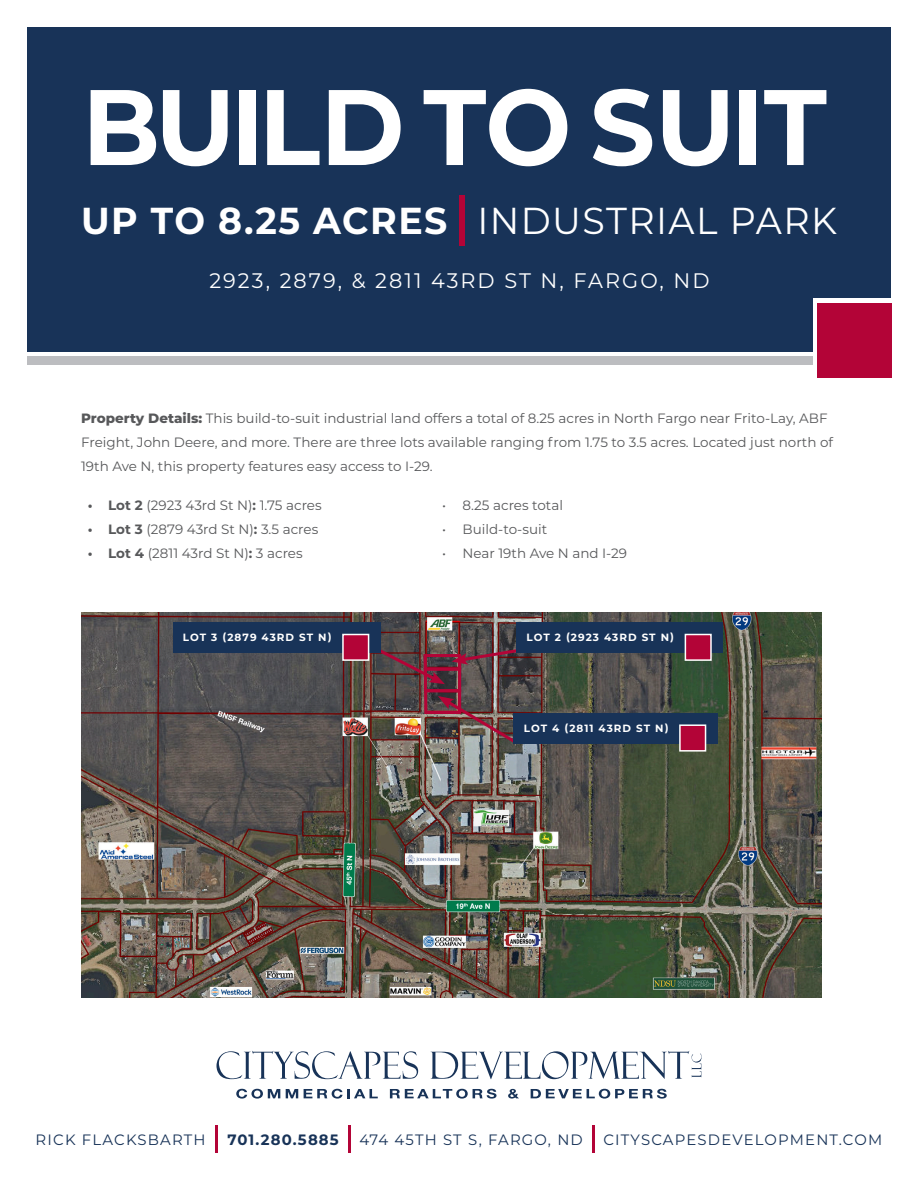
<style>
.page{position:relative;width:918px;height:1188px;background:#fff}
.page>*{position:absolute;margin:0;border:0;box-sizing:border-box;transform-origin:0 0}
.t1{font:700 107.1px "Montserrat";letter-spacing:-.03em;color:#fff;scale:.95 1}
.t2{font:37.5px "Montserrat";letter-spacing:.04em;color:#fff}
.t3{font:21px "Montserrat";letter-spacing:.1em;color:#fff}
.t4{font:15px "Montserrat";letter-spacing:.08em;color:#183358}
.t5{font:700 15px "Montserrat";letter-spacing:.08em;color:#183358}
.t6{font:13.5px/24px "Montserrat";color:#57585a}
.t7{font:700 10.5px "Montserrat";letter-spacing:.1em;color:#fff}
.s1{font-weight:700}
.s2{font-weight:800}
</style>
<div class="page">
<div style="left:27px;top:27px;width:864px;height:325px;background:#183358"></div>
<div style="left:27px;top:357px;width:840px;height:8px;background:#bcbdc0"></div>
<div style="left:813px;top:299px;width:89px;height:80px;background:#fff"></div>
<div style="left:817px;top:304px;width:75px;height:74px;background:#b30437"></div>
<div style="left:460px;top:195px;width:5px;height:51px;background:#b30437"></div>
<svg style="left:217px;top:1051px;width:201px;height:28px"></svg>
<svg style="left:431px;top:1051px;width:270px;height:28px"></svg>
<svg style="left:236px;top:1089px;width:44px;height:10px"></svg>
<svg style="left:286px;top:1089px;width:12px;height:9px"></svg>
<svg style="left:304px;top:1089px;width:74px;height:10px"></svg>
<svg style="left:390px;top:1089px;width:107px;height:10px"></svg>
<svg style="left:508px;top:1089px;width:11px;height:10px"></svg>
<svg style="left:531px;top:1089px;width:136px;height:10px"></svg>
<hr style="left:216px;top:1126px;width:2px;height:27px;background:#b30437">
<hr style="left:348px;top:1126px;width:3px;height:27px;background:#b30437">
<hr style="left:592px;top:1126px;width:3px;height:27px;background:#b30437">
<img style="left:81px;top:612px;width:741px;height:386px">
<svg style="left:452px;top:647px;width:68px;height:18px"></svg>
<img style="left:438px;top:696px;width:82px;height:50px">
<div style="left:516px;top:622px;width:207px;height:31px;background:#183358"></div>
<svg style="left:684px;top:633px;width:28px;height:29px"></svg>
<div style="left:173px;top:622px;width:208px;height:31px;background:#183358"></div>
<svg style="left:341px;top:633px;width:104px;height:51px;background:#67424a"></svg>
<div style="left:513px;top:713px;width:205px;height:31px;background:#183358"></div>
<svg style="left:678px;top:724px;width:29px;height:28px"></svg>
<div style="left:424px;top:654px;width:37px;height:17px;border:3px solid #b30437"></div>
<div style="left:424px;top:668px;width:37px;height:24px;border:3px solid #b30437"></div>
<div style="left:424px;top:689px;width:37px;height:25px;border:3px solid #b30437"></div>
<p class="t1" style="left:82px;top:50px;width:785px">BUILD TO SUIT</p>
<p class="t2" style="left:81px;top:195px;width:758px"><span class="s1">UP TO 8.25 ACRES</span> INDUSTRIAL PARK</p>
<p class="t3" style="left:209px;top:266px;width:502px">2923, 2879, &amp; 2811 43RD ST N, FARGO, ND</p>
<p class="t6" style="left:81px;top:406px;width:754px"><span class="s2">Property Details:</span> This build-to-suit industrial land offers a total of 8.25 acres in North Fargo near Frito-Lay, ABF<br>Freight, John Deere, and more. There are three lots available ranging from 1.75 to 3.5 acres. Located just north of<br>19th Ave N, this property features easy access to I-29.</p>
<p class="t6" style="left:88px;top:493px;width:235px"><span class="s1">• Lot 2</span> (2923 43rd St N)<span class="s1">:</span> 1.75 acres</p>
<p class="t6" style="left:88px;top:517px;width:232px"><span class="s1">• Lot 3</span> (2879 43rd St N)<span class="s1">:</span> 3.5 acres</p>
<p class="t6" style="left:88px;top:541px;width:216px"><span class="s1">• Lot 4</span> (2811 43rd St N)<span class="s1">:</span> 3 acres</p>
<p class="t6" style="left:442px;top:493px;width:122px">• 8.25 acres total</p>
<p class="t6" style="left:442px;top:517px;width:107px">• Build-to-suit</p>
<p class="t6" style="left:442px;top:541px;width:186px">• Near 19th Ave N and I-29</p>
<p class="t7" style="left:183px;top:630px;width:150px">LOT 3 (2879 43RD ST N)</p>
<p class="t7" style="left:527px;top:630px;width:149px">LOT 2 (2923 43RD ST N)</p>
<p class="t7" style="left:524px;top:721px;width:146px">LOT 4 (2811 43RD ST N)</p>
<p class="t4" style="left:36px;top:1130px;width:172px">RICK FLACKSBARTH</p>
<p class="t5" style="left:227px;top:1129px;width:113px">701.280.5885</p>
<p class="t4" style="left:359px;top:1130px;width:225px">474 45TH ST S, FARGO, ND</p>
<p class="t4" style="left:603px;top:1130px;width:280px">CITYSCAPESDEVELOPMENT.COM</p>
</div>
